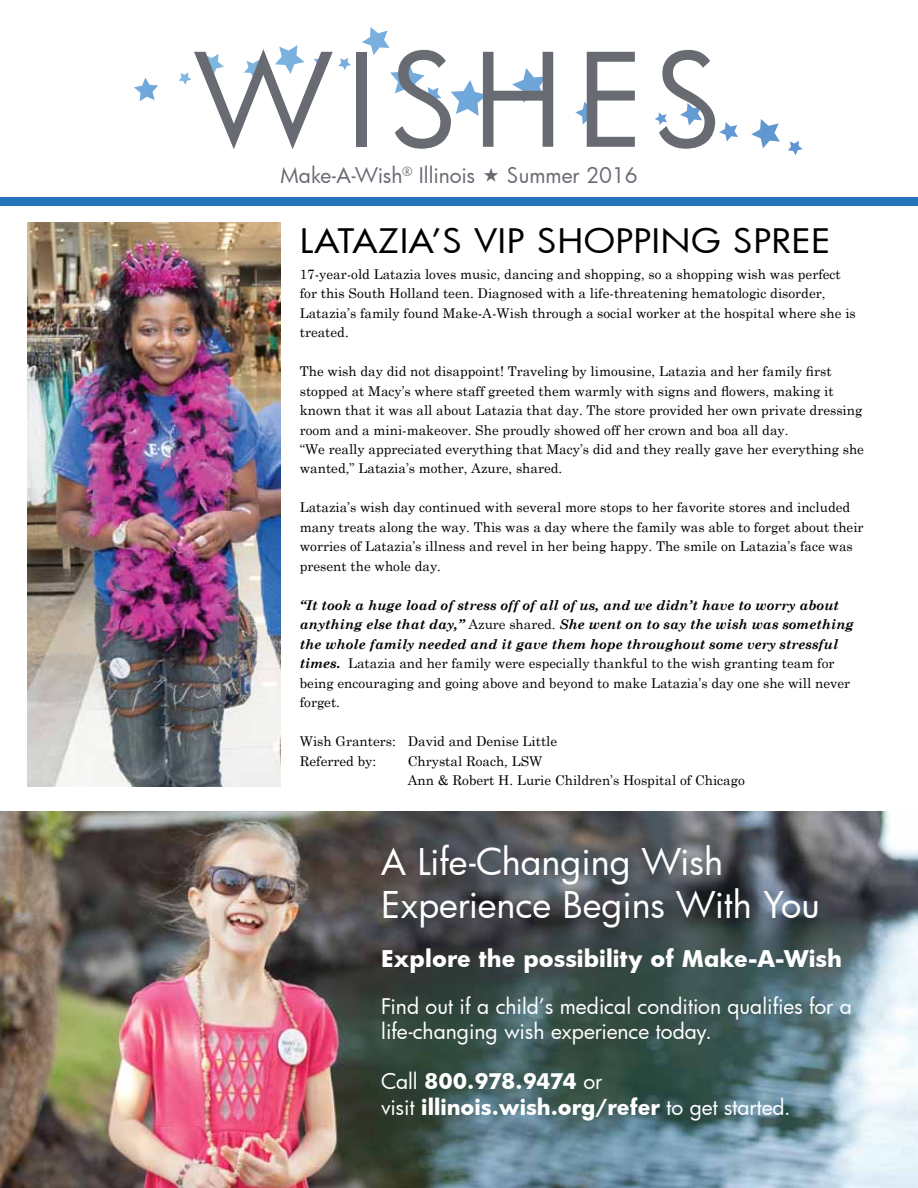
<style>
.page{position:relative;width:918px;height:1188px;background:#fff}
.page>*{position:absolute;margin:0;border:0;box-sizing:border-box;transform-origin:0 0}
.t1{font:126px "Futura";letter-spacing:.11em;color:#696b73}
.t2{font:36px/43.2px "Futura";color:#fff}
.t3{font:33px "Futura";letter-spacing:.01em;color:#000;scale:1.1 1}
.t4{font:700 22.5px "Futura";color:#fff}
.t5{font:21px/25.2px "Futura";color:#fff}
.t6{font:700 21px/25.2px "Futura";color:#fff}
.t7{font:21px "Futura";color:#696b73}
.t8{font:13.5px/19.5px "Century Schoolbook";color:#000}
.t9{font:italic 700 13.5px/19.5px "Century Schoolbook";color:#000}
.s1{font-weight:400;font-style:normal}
.s2{font-weight:400}
</style>
<div class="page">
<img style="left:27px;top:223px;width:254px;height:563px">
<div style="left:0;top:197px;width:918px;height:9px;background:#2574bb"></div>
<svg style="left:451px;top:80px;width:36px;height:36px"></svg>
<svg style="left:362px;top:27px;width:28px;height:28px"></svg>
<svg style="left:655px;top:112px;width:12px;height:13px"></svg>
<svg style="left:680px;top:103px;width:22px;height:23px"></svg>
<svg style="left:719px;top:122px;width:19px;height:20px"></svg>
<svg style="left:751px;top:119px;width:29px;height:29px"></svg>
<svg style="left:788px;top:141px;width:15px;height:14px"></svg>
<svg style="left:179px;top:72px;width:12px;height:13px"></svg>
<svg style="left:338px;top:58px;width:13px;height:12px"></svg>
<svg style="left:201px;top:54px;width:23px;height:22px"></svg>
<svg style="left:244px;top:60px;width:19px;height:19px"></svg>
<svg style="left:275px;top:45px;width:29px;height:29px"></svg>
<svg style="left:314px;top:55px;width:14px;height:15px"></svg>
<svg style="left:575px;top:102px;width:23px;height:23px"></svg>
<svg style="left:512px;top:68px;width:34px;height:35px"></svg>
<svg style="left:390px;top:61px;width:51px;height:43px"></svg>
<svg style="left:134px;top:78px;width:24px;height:23px"></svg>
<img style="left:0;top:811px;width:918px;height:377px">
<h1 class="t1" style="left:195px;top:15px;width:530px">WISHES</h1>
<h3 class="t7" style="left:280px;top:161px;width:197px">Make-A-Wish<sup>®</sup> Illinois</h3>
<h3 class="t7" style="left:507px;top:161px;width:132px">Summer 2016</h3>
<h3 class="t3" style="left:300px;top:219px;width:484px">LATAZIA’S VIP SHOPPING SPREE</h3>
<p class="t8" style="left:300px;top:263px;width:558px">17-year-old Latazia loves music, dancing and shopping, so a shopping wish was perfect for this South Holland teen. Diagnosed with a life-threatening hematologic disorder, Latazia’s family found Make-A-Wish through a social worker at the hospital where she is treated.</p>
<p class="t8" style="left:300px;top:360px;width:566px">The wish day did not disappoint! Traveling by limousine, Latazia and her family first stopped at Macy’s where staff greeted them warmly with signs and flowers, making it known that it was all about Latazia that day. The store provided her own private dressing room and a mini-makeover. She proudly showed off her crown and boa all day.<br>“We really appreciated everything that Macy’s did and they really gave her everything she wanted,” Latazia’s mother, Azure, shared.</p>
<p class="t8" style="left:300px;top:497px;width:565px">Latazia’s wish day continued with several more stops to her favorite stores and included many treats along the way. This was a day where the family was able to forget about their worries of Latazia’s illness and revel in her being happy. The smile on Latazia’s face was present the whole day.</p>
<p class="t9" style="left:300px;top:595px;width:556px">“It took a huge load of stress off of all of us, and we didn’t have to worry about anything else that day,” <span class="s1">Azure shared.</span> She went on to say the wish was something the whole family needed and it gave them hope throughout some very stressful times. <span class="s1">Latazia and her family were especially thankful to the wish granting team for being encouraging and going above and beyond to make Latazia’s day one she will never forget.</span></p>
<p class="t8" style="left:300px;top:731px;width:259px">Wish Granters: David and Denise Little<br>Referred by:</p>
<p class="t8" style="left:408px;top:750px;width:339px">Chrystal Roach, LSW<br>Ann &amp; Robert H. Lurie Children’s Hospital of Chicago</p>
<h2 class="t2" style="left:381px;top:840px;width:440px">A Life-Changing Wish<br>Experience Begins With You</h2>
<h3 class="t4" style="left:381px;top:943px;width:462px">Explore the possibility of Make-A-Wish</h3>
<h3 class="t5" style="left:381px;top:993px;width:472px">Find out if a child’s medical condition qualifies for a life-changing wish experience today.</h3>
<h3 class="t6" style="left:381px;top:1068px;width:411px"><span class="s2">Call</span> 800.978.9474 <span class="s2">or<br>visit</span> illinois.wish.org/refer <span class="s2">to get started.</span></h3>
</div>
